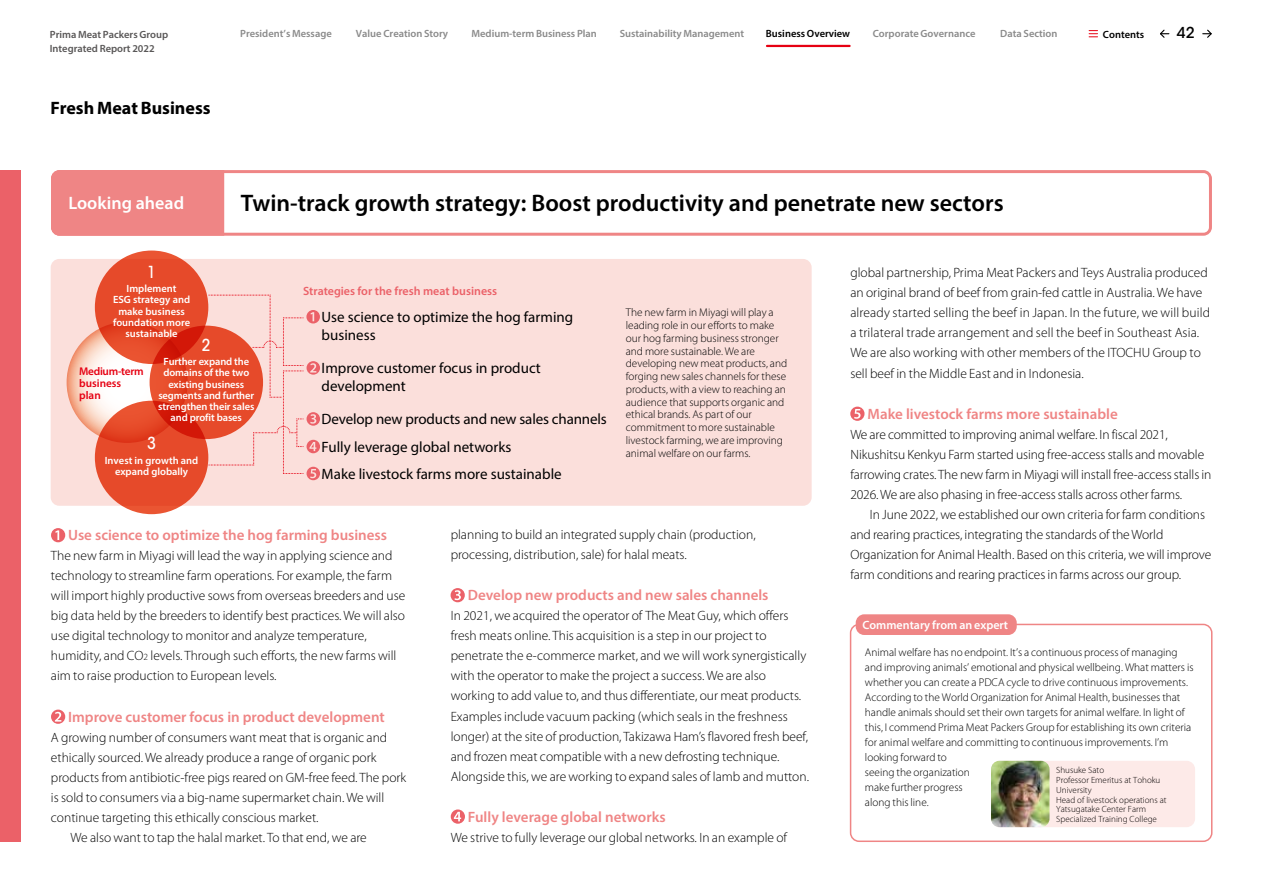
<style>
.page{position:relative;width:1263px;height:893px;background:#fff}
.page>*{position:absolute;margin:0;border:0;box-sizing:border-box;transform-origin:0 0}
.t1{font:600 24px "Myriad Pro";color:#000}
.t2{font:700 18px "Myriad Pro";color:#000}
.t3{font:600 18px "Myriad Pro";color:#fff}
.t4{font:500 condensed 16.5px "ITC Avant Garde Std";color:#fff}
.t5{font:600 15px "Myriad Pro";color:#ef8585}
.t6{font:15px/18px "Myriad Pro";color:#000}
.t7{font:500 15px "ITC Avant Garde Std";color:#000}
.t8{font:300 13.5px/20px "Myriad Pro";color:#000}
.t9{font:600 12px "Myriad Pro";color:#eb6168}
.t10{font:600 12px "Myriad Pro";color:#fff}
.t11{font:300 11.25px/12.8px "Myriad Pro";color:#000}
.t12{font:600 11.25px/12px "Myriad Pro";color:#e60012}
.t13{font:600 10.5px/11.2px "Myriad Pro";letter-spacing:-.01em;color:#fff;text-align:center}
.t14{font:600 10.5px "Myriad Pro";color:#8a8a8a}
.t15{font:600 10.5px "Myriad Pro";color:#595757}
.t16{font:600 10.5px "Myriad Pro";color:#000}
.t17{font:300 9px/9.8px "Myriad Pro";color:#040000}
.s1{font-size:9.45px}
</style>
<div class="page">
<div style="left:51px;top:259px;width:761px;height:247px;background:#fbdfdb;border-radius:9px"></div>
<div style="left:0;top:170px;width:20px;height:671px;background:#eb6168"></div>
<div style="left:51px;top:528px;width:14px;height:14px;background:#eb6168;border-radius:50%"></div>
<svg style="left:55px;top:530px;width:4px;height:10px"></svg>
<div style="left:51px;top:710px;width:14px;height:14px;background:#eb6168;border-radius:50%"></div>
<svg style="left:55px;top:712px;width:6px;height:10px"></svg>
<div style="left:451px;top:588px;width:14px;height:14px;background:#eb6168;border-radius:50%"></div>
<svg style="left:454px;top:590px;width:7px;height:10px"></svg>
<svg style="left:451px;top:809px;width:14px;height:15px"></svg>
<svg style="left:454px;top:812px;width:7px;height:9px"></svg>
<div style="left:850px;top:407px;width:14px;height:14px;background:#eb6168;border-radius:50%"></div>
<svg style="left:854px;top:409px;width:6px;height:10px"></svg>
<svg style="left:67px;top:322px;width:121px;height:121px"></svg>
<svg style="left:150px;top:326px;width:113px;height:113px;fill:#e64a2a"></svg>
<svg style="left:95px;top:401px;width:113px;height:113px;fill:#e64a2a"></svg>
<svg style="left:95px;top:251px;width:113px;height:113px;fill:#e64a2a"></svg>
<div style="left:850px;top:624px;width:362px;height:218px;border:2px solid #ef8585;border-radius:9px"></div>
<div style="left:856px;top:614px;width:161px;height:21px;background:#ef8585;border-radius:9px"></div>
<div style="left:991px;top:761px;width:204px;height:66px;background:#fdeae8;border-radius:9px"></div>
<img style="left:991px;top:761px;width:58px;height:66px">
<svg style="left:224px;top:170px;width:988px;height:66px"></svg>
<div style="left:51px;top:170px;width:173px;height:66px;background:#ef8585"></div>
<div style="left:306px;top:310px;width:14px;height:13px;background:#eb6168;border-radius:50%"></div>
<svg style="left:307px;top:361px;width:13px;height:14px"></svg>
<svg style="left:307px;top:412px;width:13px;height:14px"></svg>
<svg style="left:307px;top:440px;width:13px;height:13px"></svg>
<svg style="left:307px;top:467px;width:13px;height:13px"></svg>
<svg style="left:208px;top:294px;width:108px;height:184px"></svg>
<svg style="left:1160px;top:29px;width:9px;height:9px"></svg>
<svg style="left:1203px;top:29px;width:9px;height:9px"></svg>
<svg style="left:1089px;top:30px;width:8px;height:7px"></svg>
<hr style="left:767px;top:45px;width:82px;height:2px;background:#e60012">
<p class="t15" style="left:50px;top:28px;width:120px">Prima Meat Packers Group</p>
<p class="t16" style="left:1103px;top:27px;width:43px">Contents</p>
<p class="t7" style="left:1177px;top:24px;width:19px">42</p>
<p class="t15" style="left:50px;top:42px;width:107px">Integrated Report 2022</p>
<p class="t14" style="left:240px;top:27px;width:93px">President’s Message</p>
<p class="t14" style="left:356px;top:27px;width:94px">Value Creation Story</p>
<p class="t14" style="left:471px;top:27px;width:127px">Medium-term Business Plan</p>
<p class="t14" style="left:620px;top:27px;width:126px">Sustainability Management</p>
<p class="t16" style="left:766px;top:27px;width:86px">Business Overview</p>
<p class="t14" style="left:873px;top:27px;width:104px">Corporate Governance</p>
<p class="t14" style="left:1000px;top:27px;width:59px">Data Section</p>
<h2 class="t2" style="left:51px;top:96px;width:162px">Fresh Meat Business</h2>
<h2 class="t3" style="left:68px;top:191px;width:117px">Looking ahead</h2>
<h1 class="t1" style="left:241px;top:188px;width:764px">Twin-track growth strategy: Boost productivity and penetrate new sectors</h1>
<p class="t4" style="left:147px;top:262px;width:10px">1</p>
<p class="t13" style="left:113px;top:283px;width:79px">Implement<br>ESG strategy and make business foundation more sustainable</p>
<p class="t13" style="left:158px;top:356px;width:98px">Further expand the domains of the two existing business segments and further strengthen their sales and profit bases</p>
<p class="t4" style="left:202px;top:334px;width:10px">2</p>
<p class="t12" style="left:79px;top:365px;width:66px">Medium-term business plan</p>
<p class="t4" style="left:147px;top:433px;width:10px">3</p>
<p class="t13" style="left:105px;top:454px;width:95px">Invest in growth and expand globally</p>
<p class="t9" style="left:303px;top:283px;width:196px">Strategies for the fresh meat business</p>
<p class="t6" style="left:322px;top:308px;width:253px">Use science to optimize the hog farming business</p>
<p class="t6" style="left:322px;top:359px;width:221px">Improve customer focus in product development</p>
<p class="t6" style="left:322px;top:405px;width:287px;line-height:27.3px">Develop new products and new sales channels<br>Fully leverage global networks<br>Make livestock farms more sustainable</p>
<p class="t11" style="left:626px;top:306px;width:163px">The new farm in Miyagi will play a leading role in our efforts to make our hog farming business stronger and more sustainable. We are developing new meat products, and forging new sales channels for these products, with a view to reaching an audience that supports organic and ethical brands. As part of our commitment to more sustainable livestock farming, we are improving animal welfare on our farms.</p>
<p class="t5" style="left:68px;top:526px;width:320px">Use science to optimize the hog farming business</p>
<p class="t8" style="left:51px;top:546px;width:356px">The new farm in Miyagi will lead the way in applying science and technology to streamline farm operations. For example, the farm will import highly productive sows from overseas breeders and use big data held by the breeders to identify best practices. We will also use digital technology to monitor and analyze temperature, humidity, and CO<span class="s1">2</span> levels. Through such efforts, the new farms will aim to raise production to European levels.</p>
<p class="t5" style="left:68px;top:707px;width:318px">Improve customer focus in product development</p>
<p class="t8" style="left:51px;top:728px;width:338px">A growing number of consumers want meat that is organic and</p>
<p class="t8" style="left:51px;top:748px;width:327px">ethically sourced. We already produce a range of organic pork</p>
<p class="t8" style="left:51px;top:768px;width:357px">products from antibiotic-free pigs reared on GM-free feed. The pork</p>
<p class="t8" style="left:51px;top:788px;width:335px">is sold to consumers via a big-name supermarket chain. We will</p>
<p class="t8" style="left:51px;top:808px;width:269px">continue targeting this ethically conscious market.</p>
<p class="t8" style="left:70px;top:828px;width:298px">We also want to tap the halal market. To that end, we are</p>
<p class="t8" style="left:451px;top:525px;width:307px">planning to build an integrated supply chain (production, processing, distribution, sale) for halal meats.</p>
<p class="t5" style="left:468px;top:586px;width:302px">Develop new products and new sales channels</p>
<p class="t8" style="left:451px;top:606px;width:360px">In 2021, we acquired the operator of The Meat Guy, which offers fresh meats online. This acquisition is a step in our project to penetrate the e-commerce market, and we will work synergistically with the operator to make the project a success. We are also working to add value to, and thus differentiate, our meat products.<br>Examples include vacuum packing (which seals in the freshness longer) at the site of production, Takizawa Ham’s flavored fresh beef, and frozen meat compatible with a new defrosting technique.<br>Alongside this, we are working to expand sales of lamb and mutton.</p>
<p class="t5" style="left:468px;top:807px;width:199px">Fully leverage global networks</p>
<p class="t8" style="left:451px;top:828px;width:338px">We strive to fully leverage our global networks. In an example of</p>
<p class="t8" style="left:850px;top:263px;width:361px">global partnership, Prima Meat Packers and Teys Australia produced an original brand of beef from grain-fed cattle in Australia. We have already started selling the beef in Japan. In the future, we will build a trilateral trade arrangement and sell the beef in Southeast Asia.<br>We are also working with other members of the ITOCHU Group to sell beef in the Middle East and in Indonesia.</p>
<p class="t5" style="left:868px;top:404px;width:252px">Make livestock farms more sustainable</p>
<p class="t8" style="left:850px;top:425px;width:362px">We are committed to improving animal welfare. In fiscal 2021, Nikushitsu Kenkyu Farm started using free-access stalls and movable farrowing crates. The new farm in Miyagi will install free-access stalls in 2026. We are also phasing in free-access stalls across other farms.</p>
<p class="t8" style="left:850px;top:505px;width:362px;text-indent:19px">In June 2022, we established our own criteria for farm conditions and rearing practices, integrating the standards of the World Organization for Animal Health. Based on this criteria, we will improve farm conditions and rearing practices in farms across our group.</p>
<p class="t10" style="left:862px;top:617px;width:147px">Commentary from an expert</p>
<p class="t11" style="left:865px;top:645px;width:330px;line-height:15px">Animal welfare has no endpoint. It’s a continuous process of managing and improving animals’ emotional and physical wellbeing. What matters is whether you can create a PDCA cycle to drive continuous improvements.<br>According to the World Organization for Animal Health, businesses that handle animals should set their own targets for animal welfare. In light of this, I commend Prima Meat Packers Group for establishing its own criteria for animal welfare and committing to continuous improvements. I’m looking forward to<br>seeing the organization<br>make further progress<br>along this line.</p>
<p class="t17" style="left:1056px;top:766px;width:112px">Shusuke Sato<br>Professor Emeritus at Tohoku<br>University<br>Head of livestock operations at<br>Yatsugatake Center Farm<br>Specialized Training College</p>
</div>
